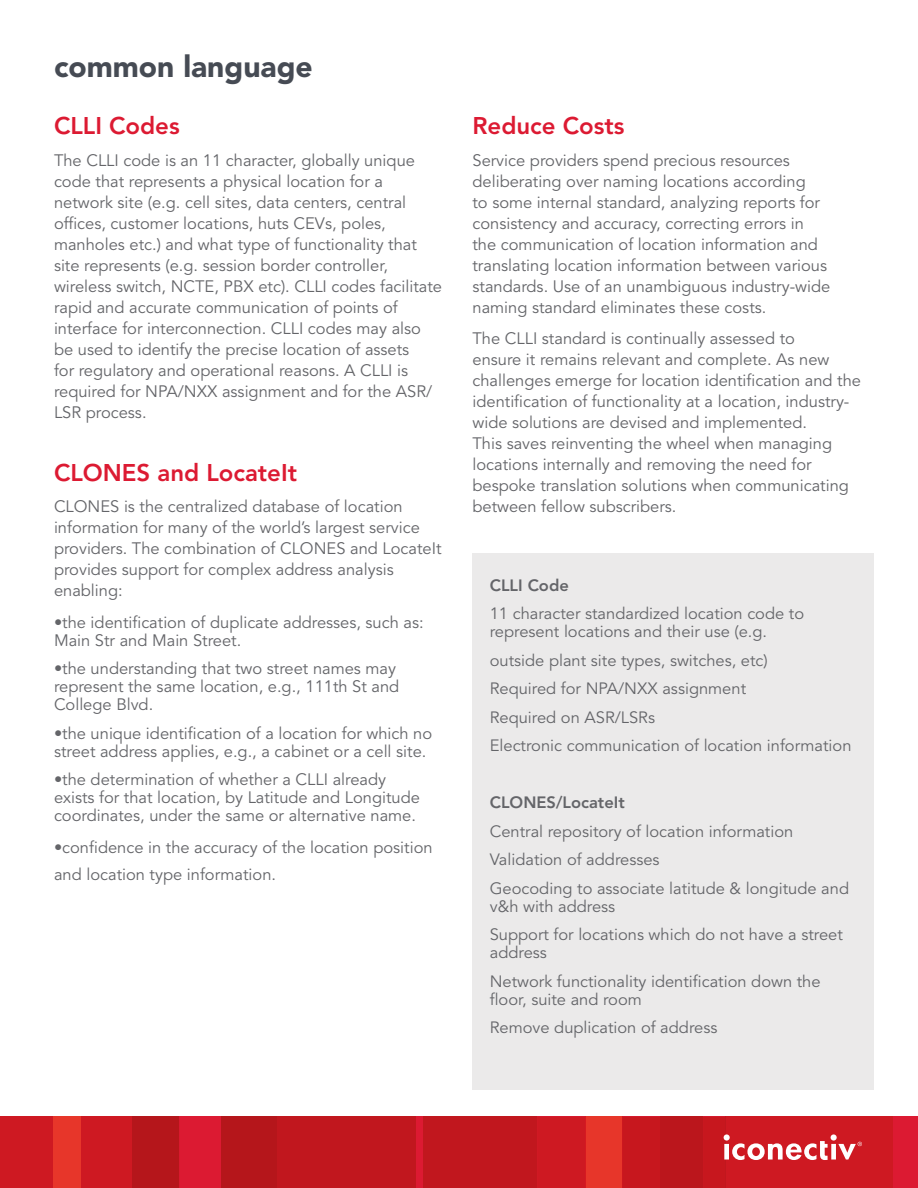
<style>
.page{position:relative;width:918px;height:1188px;background:#fff}
.page>*{position:absolute;margin:0;border:0;box-sizing:border-box;transform-origin:0 0}
.t1{font:900 30px "Avenir LT Std";color:#464b54}
.Section_Title{font:800 24px "Avenir LT Std";color:#dc1a32}
.Section_Title-2{font:16.5px/21px "Avenir LT Std";color:#646569}
.Section_Title-3{font:16.35px/18px "Avenir LT Std";color:#646569}
.Section_Title-4{font:800 16.35px "Avenir LT Std";color:#646569}
</style>
<div class="page">
<div style="left:0;top:1117px;width:918px;height:71px;background:#dc1a32"></div>
<div style="left:586px;top:1117px;width:36px;height:71px;background:#e7362a"></div>
<div style="left:53px;top:1117px;width:28px;height:71px;background:#e7362a"></div>
<div style="left:0;top:1117px;width:53px;height:71px;background:#ce1922"></div>
<div style="left:81px;top:1117px;width:51px;height:71px;background:#ce1922"></div>
<div style="left:537px;top:1117px;width:49px;height:71px;background:#ce1922"></div>
<hr style="left:586px;top:1117px;width:1px;height:71px;background:#d61921">
<div style="left:725px;top:1117px;width:168px;height:71px;background:#ce1922"></div>
<div style="left:277px;top:1117px;width:139px;height:71px;background:#c1171e"></div>
<div style="left:221px;top:1117px;width:56px;height:71px;background:#b5161b"></div>
<hr style="left:179px;top:1117px;width:1px;height:71px;background:#c1171e">
<div style="left:132px;top:1117px;width:47px;height:71px;background:#b5161b"></div>
<div style="left:424px;top:1117px;width:113px;height:71px;background:#c1171e"></div>
<svg style="left:622px;top:1117px;width:240px;height:71px"></svg>
<div style="left:472px;top:554px;width:402px;height:536px;background:#ebeaea"></div>
<p class="t1" style="left:54px;top:48px;width:260px">common language</p>
<p class="Section_Title" style="left:54px;top:112px;width:127px">CLLI Codes</p>
<p class="Section_Title-2" style="left:54px;top:150px;width:390px">The CLLI code is an 11 character, globally unique code that represents a physical location for a network site (e.g. cell sites, data centers, central offices, customer locations, huts CEVs, poles, manholes etc.) and what type of functionality that site represents (e.g. session border controller, wireless switch, NCTE, PBX etc). CLLI codes facilitate rapid and accurate communication of points of interface for interconnection. CLLI codes may also be used to identify the precise location of assets<br>for regulatory and operational reasons. A CLLI is required for NPA/NXX assignment and for the ASR/ LSR process.</p>
<p class="Section_Title" style="left:54px;top:458px;width:245px">CLONES and LocateIt</p>
<p class="Section_Title-2" style="left:54px;top:497px;width:389px">CLONES is the centralized database of location information for many of the world’s largest service providers. The combination of CLONES and LocateIt provides support for complex address analysis enabling:</p>
<p class="Section_Title-2" style="left:54px;top:614px;width:371px;line-height:18px">•the identification of duplicate addresses, such as:<br>Main Str and Main Street.</p>
<p class="Section_Title-2" style="left:54px;top:660px;width:347px;line-height:18px">•the understanding that two street names may represent the same location, e.g., 111th St and<br>College Blvd.</p>
<p class="Section_Title-2" style="left:54px;top:725px;width:380px;line-height:18px">•the unique identification of a location for which no street address applies, e.g., a cabinet or a cell site.</p>
<p class="Section_Title-2" style="left:54px;top:771px;width:367px;line-height:18px">•the determination of whether a CLLI already exists for that location, by Latitude and Longitude coordinates, under the same or alternative name.</p>
<p class="Section_Title-2" style="left:54px;top:834px;width:380px;line-height:27px">•confidence in the accuracy of the location position and location type information.</p>
<p class="Section_Title" style="left:472px;top:112px;width:153px">Reduce Costs</p>
<p class="Section_Title-2" style="left:472px;top:150px;width:359px">Service providers spend precious resources deliberating over naming locations according<br>to some internal standard, analyzing reports for consistency and accuracy, correcting errors in the communication of location information and translating location information between various standards. Use of an unambiguous industry-wide naming standard eliminates these costs.</p>
<p class="Section_Title-2" style="left:472px;top:329px;width:390px">The CLLI standard is continually assessed to<br>ensure it remains relevant and complete. As new challenges emerge for location identification and the identification of functionality at a location, industry&shy;wide solutions are devised and implemented.<br>This saves reinventing the wheel when managing locations internally and removing the need for bespoke translation solutions when communicating between fellow subscribers.</p>
<p class="Section_Title-4" style="left:490px;top:575px;width:81px">CLLI Code</p>
<p class="Section_Title-3" style="left:490px;top:605px;width:316px">11 character standardized location code to represent locations and their use (e.g.</p>
<p class="Section_Title-3" style="left:490px;top:652px;width:280px">outside plant site types, switches, etc)</p>
<p class="Section_Title-3" style="left:490px;top:680px;width:258px">Required for NPA/NXX assignment</p>
<p class="Section_Title-3" style="left:490px;top:709px;width:167px">Required on ASR/LSRs</p>
<p class="Section_Title-3" style="left:490px;top:737px;width:363px">Electronic communication of location information</p>
<p class="Section_Title-4" style="left:490px;top:793px;width:137px">CLONES/LocateIt</p>
<p class="Section_Title-3" style="left:490px;top:823px;width:305px">Central repository of location information</p>
<p class="Section_Title-3" style="left:490px;top:851px;width:171px">Validation of addresses</p>
<p class="Section_Title-3" style="left:490px;top:880px;width:361px">Geocoding to associate latitude &amp; longitude and v&amp;h with address</p>
<p class="Section_Title-3" style="left:490px;top:926px;width:355px">Support for locations which do not have a street address</p>
<p class="Section_Title-3" style="left:490px;top:973px;width:332px">Network functionality identification down the floor, suite and room</p>
<p class="Section_Title-3" style="left:490px;top:1019px;width:229px">Remove duplication of address</p>
</div>
